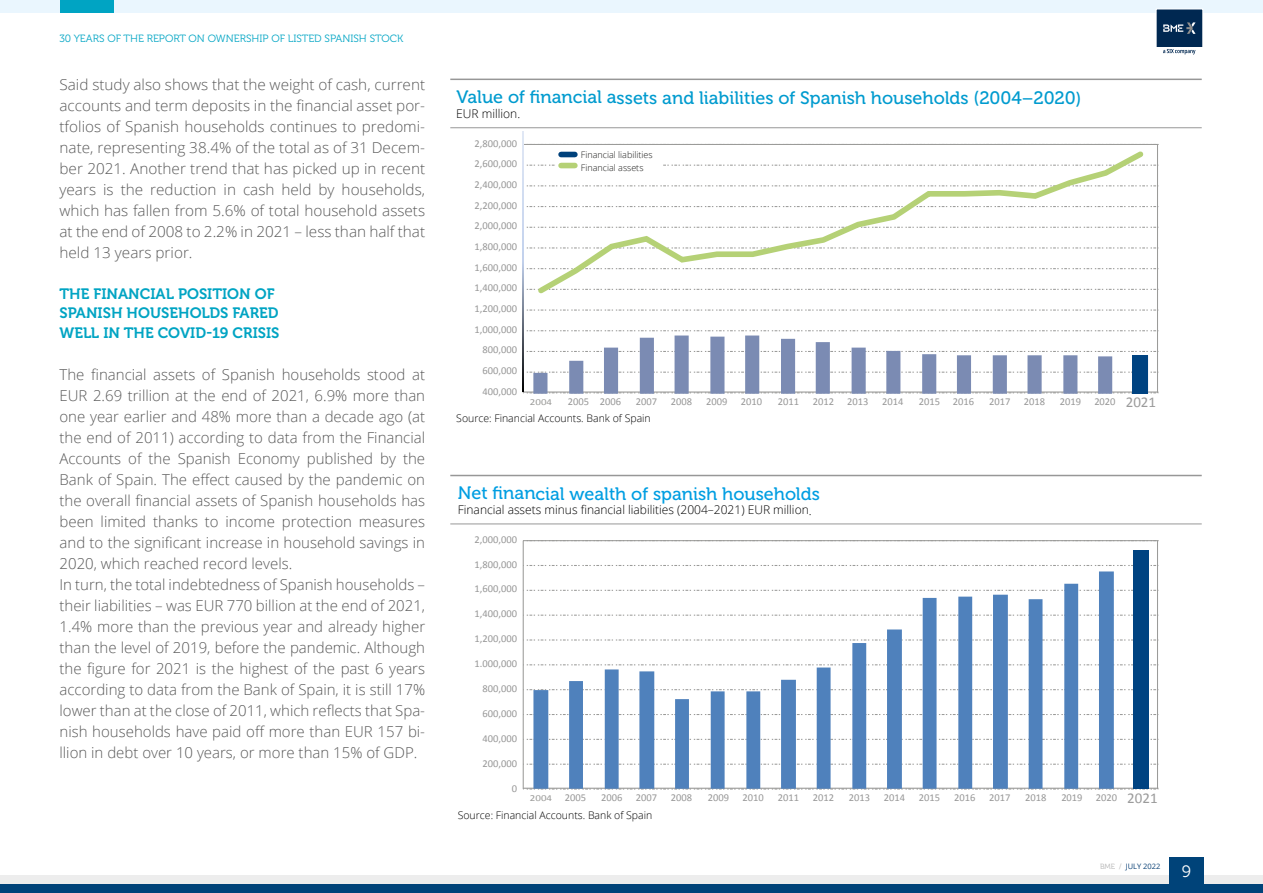
<style>
.page{position:relative;width:1263px;height:893px;background:#fff}
.page>*{position:absolute;margin:0;border:0;box-sizing:border-box;transform-origin:0 0}
.t1{font:18px "Museo 500";color:#009bcf}
.t2{font:18px "Museo 500";color:#009ee2}
.t3{font:16.5px "Museo 300";color:#fff}
.t4{font:300 15px/21px "Open Sans";color:#595959;text-align:justify}
.t5{font:15px/19.5px "Museo 700";color:#00a4c3}
.t6{font:300 12px "Open Sans";letter-spacing:-.005em;color:#000001}
.t7{font:10.5px/20.7px "Calibri";color:#979797;text-align:right}
.t8{font:300 10.5px "Open Sans";color:#000001}
.t9{font:10.5px "Museo 300";color:#00a5c4}
.t10{font:9.15px "Calibri";color:#9b9b99;scale:1.19 1}
.t11{font:300 9px/12.6px "Open Sans";color:#1b1b1a}
.t12{font:7.5px "Open Sans";color:#0d4377}
.s1{font-size:15px;color:#9b9b9b}
.s2{font-size:10.5px;color:#979797}
.s3{font-family:"Museo 300";color:#b2b2b2}
</style>
<div class="page">
<div style="left:0;top:0;width:1263px;height:13px;background:#eaf6fe"></div>
<div style="left:60px;top:0;width:54px;height:13px;background:#00a4c3"></div>
<div style="left:1156px;top:9px;width:47px;height:38px;background:#002851"></div>
<svg style="left:1163px;top:22px;width:32px;height:12px"></svg>
<svg style="left:1163px;top:49px;width:32px;height:5px"></svg>
<div style="left:0;top:884px;width:1263px;height:9px;background:#004379"></div>
<div style="left:0;top:875px;width:1263px;height:9px;background:#ededed"></div>
<div style="left:1169px;top:858px;width:34px;height:35px;background:#004379"></div>
<hr style="left:450px;top:79px;width:751px;height:1px;background:#979797">
<hr style="left:450px;top:127px;width:751px;height:1px;background:#979797">
<svg style="left:526px;top:165px;width:633px;height:1px"></svg>
<svg style="left:526px;top:185px;width:633px;height:1px"></svg>
<svg style="left:526px;top:206px;width:633px;height:1px"></svg>
<svg style="left:526px;top:227px;width:633px;height:1px"></svg>
<svg style="left:526px;top:247px;width:633px;height:1px"></svg>
<svg style="left:526px;top:268px;width:633px;height:1px"></svg>
<svg style="left:526px;top:289px;width:633px;height:1px"></svg>
<svg style="left:526px;top:310px;width:633px;height:1px"></svg>
<hr style="left:523px;top:144px;width:635px;height:1px;background:#9b9b99">
<hr style="left:523px;top:144px;width:1px;height:249px;background:#9b9b99">
<hr style="left:1157px;top:144px;width:1px;height:249px;background:#9b9b99">
<svg style="left:522px;top:132px;width:1px;height:260px"></svg>
<svg style="left:523px;top:330px;width:636px;height:64px"></svg>
<svg style="left:533px;top:151px;width:615px;height:143px"></svg>
<div style="left:1133px;top:355px;width:15px;height:39px;background:#004381"></div>
<hr style="left:450px;top:475px;width:751px;height:1px;background:#979797">
<hr style="left:450px;top:524px;width:751px;height:1px;background:#979797">
<svg style="left:526px;top:565px;width:633px;height:1px"></svg>
<svg style="left:526px;top:590px;width:633px;height:1px"></svg>
<svg style="left:526px;top:615px;width:633px;height:1px"></svg>
<svg style="left:526px;top:639px;width:633px;height:1px"></svg>
<svg style="left:526px;top:664px;width:633px;height:1px"></svg>
<svg style="left:526px;top:689px;width:633px;height:1px"></svg>
<svg style="left:526px;top:714px;width:633px;height:1px"></svg>
<svg style="left:526px;top:739px;width:633px;height:1px"></svg>
<svg style="left:526px;top:764px;width:633px;height:1px"></svg>
<hr style="left:523px;top:540px;width:635px;height:1px;background:#9b9b99">
<hr style="left:523px;top:788px;width:635px;height:1px;background:#9b9b99">
<hr style="left:523px;top:541px;width:1px;height:248px;background:#9b9b99">
<hr style="left:1157px;top:541px;width:1px;height:248px;background:#9b9b99">
<div style="left:1133px;top:550px;width:15px;height:239px;background:#004381"></div>
<svg style="left:533px;top:571px;width:581px;height:218px"></svg>
<p class="t9" style="left:59px;top:32px;width:345px">30 YEARS OF THE REPORT ON OWNERSHIP OF LISTED SPANISH STOCK</p>
<p class="t4" style="left:60px;top:74px;width:367px">Said study also shows that the weight of cash, current accounts and term deposits in the financial asset por&shy;tfolios of Spanish households continues to predomi&shy;nate, representing 38.4% of the total as of 31 Decem&shy;ber 2021. Another trend that has picked up in recent years is the reduction in cash held by households, which has fallen from 5.6% of total household assets at the end of 2008 to 2.2% in 2021 – less than half that held 13 years prior.</p>
<p class="t5" style="left:60px;top:284px;width:221px">THE FINANCIAL POSITION OF<br>SPANISH HOUSEHOLDS FARED<br>WELL IN THE COVID-19 CRISIS</p>
<p class="t4" style="left:60px;top:363px;width:367px;text-align:left">The financial assets of Spanish households stood at EUR 2.69 trillion at the end of 2021, 6.9% more than one year earlier and 48% more than a decade ago (at the end of 2011) according to data from the Financial Accounts of the Spanish Economy published by the Bank of Spain. The effect caused by the pandemic on the overall financial assets of Spanish households has been limited thanks to income protection measures and to the significant increase in household savings in 2020, which reached record levels.<br>In turn, the total indebtedness of Spanish households – their liabilities – was EUR 770 billion at the end of 2021, 1.4% more than the previous year and already higher than the level of 2019, before the pandemic. Although the figure for 2021 is the highest of the past 6 years according to data from the Bank of Spain, it is still 17% lower than at the close of 2011, which reflects that Spa&shy;nish households have paid off more than EUR 157 bi&shy;llion in debt over 10 years, or more than 15% of GDP.</p>
<p class="t1" style="left:456px;top:88px;width:627px">Value of financial assets and liabilities of Spanish households (2004–2020)</p>
<p class="t6" style="left:456px;top:105px;width:65px">EUR million.</p>
<p class="t7" style="left:475px;top:132px;width:44px">2,800,000<br>2,600,000<br>2,400,000<br>2,200,000<br>2,000,000<br>1,800,000<br>1,600,000<br>1,400,000<br>1,200,000<br>1,000,000<br>800,000<br>600,000<br>400,000</p>
<p class="t11" style="left:581px;top:148px;width:73px">Financial liabilities<br>Financial assets</p>
<p class="t10" style="left:530px;top:396px;width:20px">2004</p>
<p class="t7" style="left:568px;top:391px;width:55px">2005 2006</p>
<p class="t7" style="left:636px;top:391px;width:23px">2007</p>
<p class="t7" style="left:671px;top:391px;width:23px">2008</p>
<p class="t7" style="left:706px;top:391px;width:23px">2009</p>
<p class="t7" style="left:741px;top:391px;width:23px">2010</p>
<p class="t7" style="left:778px;top:391px;width:23px">2011</p>
<p class="t7" style="left:813px;top:391px;width:23px">2012</p>
<p class="t7" style="left:847px;top:391px;width:23px">2013</p>
<p class="t7" style="left:882px;top:391px;width:23px">2014</p>
<p class="t7" style="left:919px;top:391px;width:57px">2015 2016</p>
<p class="t7" style="left:989px;top:391px;width:23px">2017</p>
<p class="t7" style="left:1024px;top:391px;width:23px">2018</p>
<p class="t7" style="left:1060px;top:391px;width:23px">2019</p>
<p class="t7" style="left:1094px;top:391px;width:63px">2020 <span class="s1">2021</span></p>
<p class="t8" style="left:456px;top:411px;width:196px">Source: Financial Accounts. Bank of Spain</p>
<p class="t2" style="left:458px;top:484px;width:364px">Net financial wealth of spanish households</p>
<p class="t6" style="left:458px;top:501px;width:355px">Financial assets minus financial liabilities (2004–2021) EUR million.</p>
<p class="t7" style="left:475px;top:528px;width:44px">2,000,000</p>
<p class="t7" style="left:475px;top:553px;width:44px">1,800,000</p>
<p class="t7" style="left:475px;top:578px;width:44px">1,600,000</p>
<p class="t7" style="left:475px;top:603px;width:44px">1,400,000</p>
<p class="t7" style="left:475px;top:628px;width:44px">1,200,000</p>
<p class="t7" style="left:475px;top:653px;width:44px">1.000,000</p>
<p class="t7" style="left:483px;top:678px;width:36px">800,000</p>
<p class="t7" style="left:483px;top:703px;width:36px">600,000</p>
<p class="t7" style="left:483px;top:727px;width:36px">400,000</p>
<p class="t7" style="left:483px;top:752px;width:36px">200,000</p>
<p class="t7" style="left:512px;top:777px;width:7px">0</p>
<p class="t10" style="left:530px;top:792px;width:49px">2004 <span class="s2">2005</span></p>
<p class="t7" style="left:601px;top:787px;width:23px">2006</p>
<p class="t7" style="left:636px;top:787px;width:23px">2007</p>
<p class="t7" style="left:671px;top:787px;width:23px">2008</p>
<p class="t7" style="left:708px;top:787px;width:23px">2009</p>
<p class="t7" style="left:742px;top:787px;width:23px">2010</p>
<p class="t7" style="left:778px;top:787px;width:23px">2011</p>
<p class="t7" style="left:813px;top:787px;width:23px">2012</p>
<p class="t7" style="left:849px;top:787px;width:23px">2013</p>
<p class="t7" style="left:884px;top:787px;width:23px">2014</p>
<p class="t7" style="left:919px;top:787px;width:23px">2015</p>
<p class="t7" style="left:954px;top:787px;width:23px">2016</p>
<p class="t7" style="left:989px;top:787px;width:23px">2017</p>
<p class="t7" style="left:1025px;top:787px;width:23px">2018</p>
<p class="t7" style="left:1061px;top:787px;width:23px">2019</p>
<p class="t7" style="left:1096px;top:787px;width:63px">2020 <span class="s1">2021</span></p>
<p class="t8" style="left:458px;top:807px;width:196px">Source: Financial Accounts. Bank of Spain</p>
<p class="t12" style="left:1100px;top:861px;width:62px"><span class="s3">BME /</span> JULY 2022</p>
<p class="t3" style="left:1182px;top:863px;width:11px">9</p>
</div>
